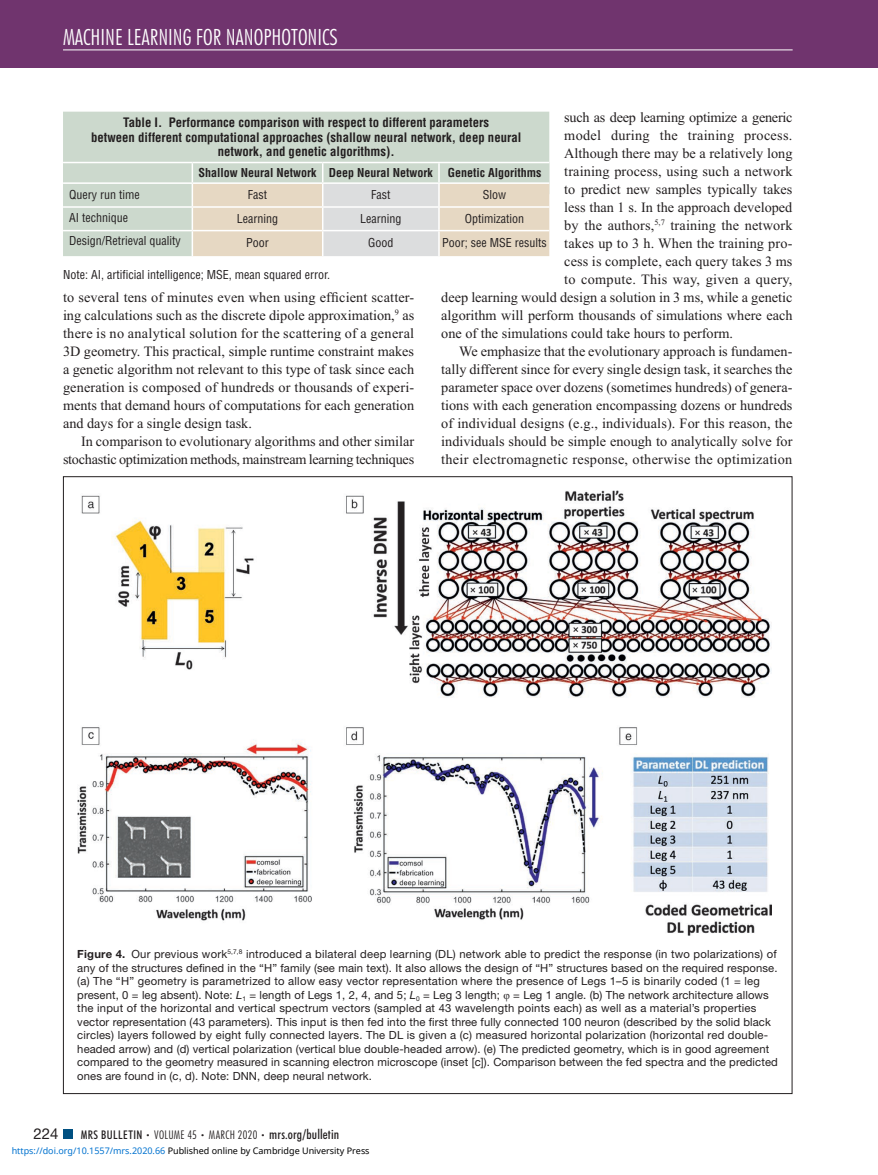
<style>
.page{position:relative;width:878px;height:1175px;background:#fff}
.page>*{position:absolute;margin:0;border:0;box-sizing:border-box;transform-origin:0 0}
.t1{font:300 condensed 22.5px "Futura BT";color:#fff}
.t2{font:15px "Helvetica Neue LT Std";color:#231f20}
.t3{font:14.25px/18px "Times New Roman";color:#231f20;text-align:justify}
.t4{font:14.25px/18px "Times New Roman";letter-spacing:-.02em;color:#231f20;text-align:right}
.t5{font:14.25px "Times New Roman";letter-spacing:.02em;color:#231f20}
.t6{font:700 condensed 12.75px/14.2px "Helvetica LT Std";color:#231f20;text-align:center}
.t7{font:condensed 12px "Helvetica LT Std";color:#231f20}
.t8{font:700 condensed 12px "Helvetica LT Std";color:#231f20}
.t9{font:300 condensed 12px "Futura BT";letter-spacing:.03em;color:#231f20}
.t10{font:11.25px/13.5px "Helvetica Neue LT Std";letter-spacing:.01em;color:#231f20}
.t11{font:9px "Noto Sans";color:#000}
.s1{font-weight:700}
.s2{font-style:italic}
.s3{font-family:"Times New Roman"}
.s4{font-weight:500}
.s5{font-size:7.5px}
.s6{font-weight:500;font-size:13.5px}
.s7{color:#0172cf}
</style>
<div class="page">
<div style="left:0;top:0;width:878px;height:68px;background:#70346e"></div>
<hr style="left:63px;top:50px;width:729px;height:1px;background:#fff">
<div style="left:63px;top:1130px;width:9px;height:8px;background:#005081"></div>
<img style="left:77px;top:490px;width:694px;height:445px">
<div style="left:63px;top:112px;width:486px;height:82px;background:#ccd9cd"></div>
<div style="left:63px;top:163px;width:129px;height:93px;background:#ccd9cd"></div>
<hr style="left:63px;top:162px;width:129px;height:1px;background:#fff">
<hr style="left:192px;top:162px;width:131px;height:1px;background:#fff">
<hr style="left:323px;top:162px;width:116px;height:1px;background:#fff">
<hr style="left:439px;top:162px;width:110px;height:1px;background:#fff">
<hr style="left:63px;top:182px;width:129px;height:2px;background:#fff">
<hr style="left:63px;top:206px;width:129px;height:2px;background:#fff">
<hr style="left:63px;top:230px;width:129px;height:1px;background:#fff">
<svg style="left:192px;top:163px;width:357px;height:93px"></svg>
<hr style="left:439px;top:230px;width:110px;height:1px;background:#fff">
<hr style="left:438px;top:231px;width:2px;height:25px;background:#fff">
<h1 class="t1" style="left:63px;top:23px;width:276px">MACHINE LEARNING FOR NANOPHOTONICS</h1>
<p class="t4" style="left:564px;top:108px;width:230px">such as deep learning optimize a generic</p>
<p class="t5" style="left:564px;top:127px;width:230px">model during the training process.</p>
<p class="t3" style="left:564px;top:144px;width:230px">Although there may be a relatively long</p>
<p class="t3" style="left:564px;top:162px;width:230px">training process, using such a network</p>
<p class="t3" style="left:564px;top:180px;width:229px">to predict new samples typically takes</p>
<p class="t3" style="left:564px;top:198px;width:229px">less than 1 s. In the approach developed</p>
<p class="t3" style="left:564px;top:216px;width:230px">by the authors,<sup>5,7</sup> training the network</p>
<p class="t3" style="left:564px;top:234px;width:230px">takes up to 3 h. When the training pro-</p>
<p class="t3" style="left:564px;top:252px;width:230px">cess is complete, each query takes 3 ms</p>
<p class="t5" style="left:564px;top:271px;width:229px">to compute. This way, given a query,</p>
<p class="t3" style="left:441px;top:288px;width:353px">deep learning would design a solution in 3 ms, while a genetic</p>
<p class="t3" style="left:441px;top:306px;width:353px">algorithm will perform thousands of simulations where each</p>
<p class="t3" style="left:441px;top:324px;width:293px">one of the simulations could take hours to perform.</p>
<p class="t3" style="left:459px;top:342px;width:335px">We emphasize that the evolutionary approach is fundamen-</p>
<p class="t3" style="left:441px;top:360px;width:352px">tally different since for every single design task, it searches the</p>
<p class="t3" style="left:441px;top:378px;width:353px">parameter space over dozens (sometimes hundreds) of genera-</p>
<p class="t3" style="left:441px;top:396px;width:352px">tions with each generation encompassing dozens or hundreds</p>
<p class="t3" style="left:441px;top:414px;width:353px">of individual designs (e.g., individuals). For this reason, the</p>
<p class="t3" style="left:441px;top:432px;width:353px">individuals should be simple enough to analytically solve for</p>
<p class="t5" style="left:441px;top:451px;width:352px">their electromagnetic response, otherwise the optimization</p>
<p class="t6" style="left:91px;top:115px;width:431px">Table I. Performance comparison with respect to different parameters<br>between different computational approaches (shallow neural network, deep neural network, and genetic algorithms).</p>
<p class="t8" style="left:198px;top:165px;width:344px">Shallow Neural Network Deep Neural Network Genetic Algorithms</p>
<p class="t7" style="left:69px;top:188px;width:72px">Query run time</p>
<p class="t7" style="left:248px;top:188px;width:21px">Fast</p>
<p class="t7" style="left:371px;top:188px;width:21px">Fast</p>
<p class="t7" style="left:483px;top:188px;width:25px">Slow</p>
<p class="t7" style="left:69px;top:210px;width:60px">AI technique</p>
<p class="t7" style="left:237px;top:211px;width:43px">Learning</p>
<p class="t7" style="left:360px;top:211px;width:43px">Learning</p>
<p class="t7" style="left:465px;top:211px;width:61px">Optimization</p>
<p class="t7" style="left:69px;top:233px;width:113px">Design/Retrieval quality</p>
<p class="t7" style="left:246px;top:235px;width:24px">Poor</p>
<p class="t7" style="left:368px;top:235px;width:27px">Good</p>
<p class="t7" style="left:442px;top:235px;width:106px">Poor; see MSE results</p>
<p class="t7" style="left:63px;top:267px;width:269px">Note: AI, artificial intelligence; MSE, mean squared error.</p>
<p class="t3" style="left:63px;top:288px;width:353px">to several tens of minutes even when using efficient scatter&shy;ing calculations such as the discrete dipole approximation,<sup>9</sup> as there is no analytical solution for the scattering of a general 3D geometry. This practical, simple runtime constraint makes a genetic algorithm not relevant to this type of task since each generation is composed of hundreds or thousands of experi&shy;ments that demand hours of computations for each generation and days for a single design task.</p>
<p class="t4" style="left:63px;top:432px;width:353px">In comparison to evolutionary algorithms and other similar stochastic optimization methods, mainstream learning techniques</p>
<p class="t10" style="left:77px;top:947px;width:702px"><span class="s1">Figure 4.</span> Our previous work<sup>5,7,8</sup> introduced a bilateral deep learning (DL) network able to predict the response (in two polarizations) of any of the structures defined in the “H” family (see main text). It also allows the design of “H” structures based on the required response. (a) The “H” geometry is parametrized to allow easy vector representation where the presence of Legs 1–5 is binarily coded (1 = leg present, 0 = leg absent). Note: <span class="s2">L</span><sub>1</sub> = length of Legs 1, 2, 4, and 5; <span class="s2">L</span><sub>0</sub> = Leg 3 length; <span class="s3">φ</span> = Leg 1 angle. (b) The network architecture allows the input of the horizontal and vertical spectrum vectors (sampled at 43 wavelength points each) as well as a material’s properties vector representation (43 parameters). This input is then fed into the first three fully connected 100 neuron (described by the solid black circles) layers followed by eight fully connected layers. The DL is given a (c) measured horizontal polarization (horizontal red double&shy;headed arrow) and (d) vertical polarization (vertical blue double-headed arrow). (e) The predicted geometry, which is in good agreement compared to the geometry measured in scanning electron microscope (inset [c]). Comparison between the fed spectra and the predicted ones are found in (c, d). Note: DNN, deep neural network.</p>
<p class="t2" style="left:34px;top:1124px;width:27px">224</p>
<p class="t9" style="left:81px;top:1127px;width:260px"><span class="s4">MRS BULLETIN</span> <span class="s5">•</span> VOLUME 45 <span class="s5">•</span> MARCH 2020 <span class="s5">•</span> <span class="s6">mrs.org/bulletin</span></p>
<p class="t11" style="left:12px;top:1143px;width:359px"><span class="s7">https://doi.org/10.1557/mrs.2020.66</span> Published online by Cambridge University Press</p>
</div>
